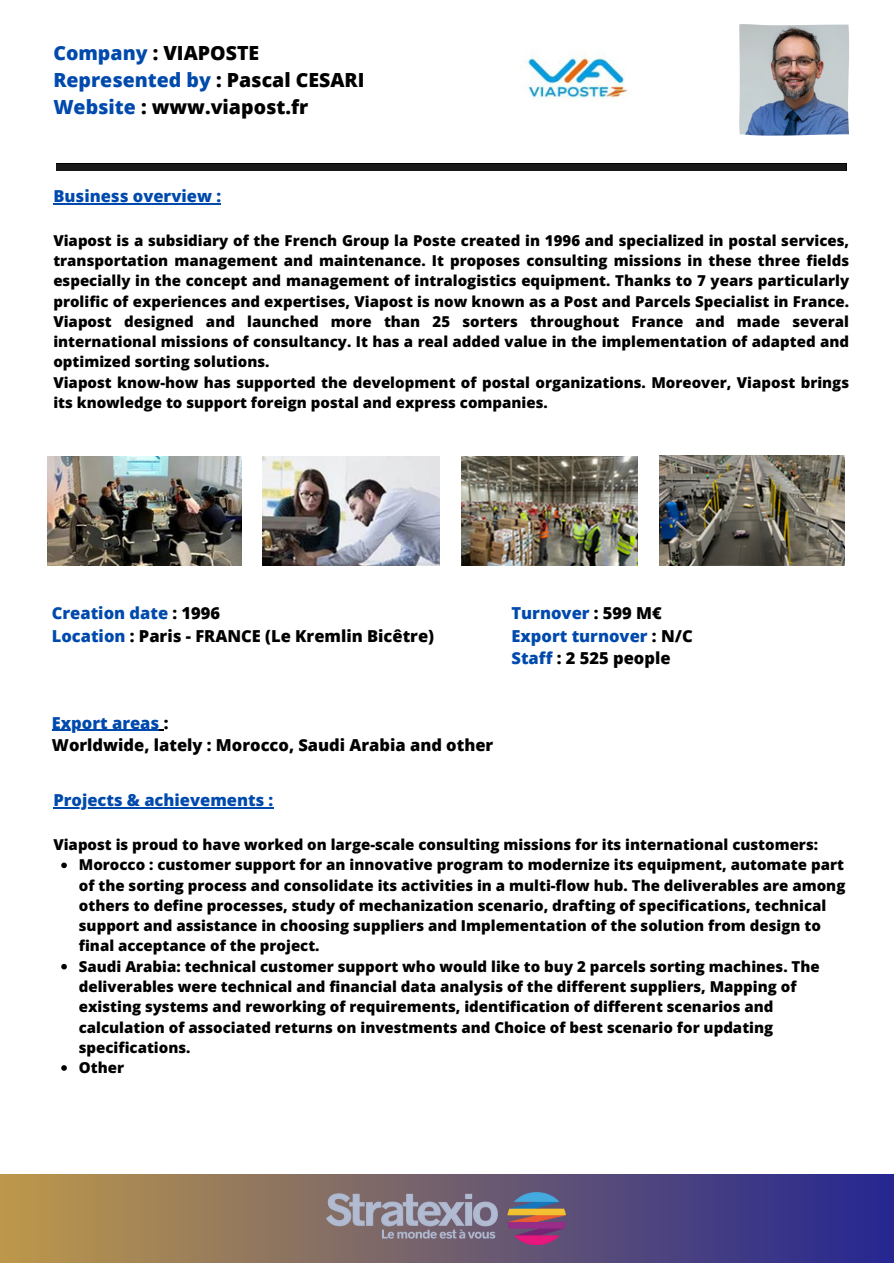
<style>
.page{position:relative;width:894px;height:1264px;background:#fff}
.page>*{position:absolute;margin:0;border:0;box-sizing:border-box;transform-origin:0 0}
.t1{font:800 19.5px/27px "Open Sans";color:#000}
.t2{font:800 16.5px/22.5px "Open Sans";color:#000}
.t3{font:800 16.5px/22.5px "Open Sans";color:#004aad}
.t4{font:800 15px/20.2px "Open Sans";color:#000}
.s1{color:#004aad}
.s2{color:#000}
</style>
<div class="page">
<div style="left:56px;top:164px;width:790px;height:7px;background:#191919"></div>
<hr style="left:53px;top:203px;width:168px;height:1px;background:#004aad">
<hr style="left:52px;top:729px;width:107px;height:1px;background:#004aad">
<hr style="left:53px;top:807px;width:220px;height:1px;background:#004aad">
<svg style="left:61px;top:862px;width:6px;height:6px"></svg>
<svg style="left:61px;top:963px;width:6px;height:6px"></svg>
<svg style="left:61px;top:1065px;width:6px;height:5px"></svg>
<img style="left:739px;top:24px;width:109px;height:112px">
<img style="left:48px;top:456px;width:193px;height:109px">
<img style="left:263px;top:456px;width:176px;height:109px">
<img style="left:461px;top:456px;width:176px;height:109px">
<img style="left:659px;top:456px;width:185px;height:109px">
<img style="left:527px;top:53px;width:101px;height:46px">
<div style="left:0;top:1174px;width:893px;height:88px;background:linear-gradient(to right,#bd984a,#262691)"></div>
<img style="left:327px;top:1192px;width:172px;height:52px">
<img style="left:506px;top:1192px;width:59px;height:52px">
<h1 class="t1" style="left:53px;top:39px;width:312px"><span class="s1">Company</span> : VIAPOSTE<br><span class="s1">Represented by</span> : Pascal CESARI<br><span class="s1">Website</span> : www.viapost.fr</h1>
<p class="t3" style="left:53px;top:184px;width:169px">Business overview :</p>
<p class="t4" style="left:53px;top:230px;width:797px">Viapost is a subsidiary of the French Group la Poste created in 1996 and specialized in postal services, transportation management and maintenance. It proposes consulting missions in these three fields especially in the concept and management of intralogistics equipment. Thanks to 7 years particularly prolific of experiences and expertises, Viapost is now known as a Post and Parcels Specialist in France.<br>Viapost designed and launched more than 25 sorters throughout France and made several international missions of consultancy. It has a real added value in the implementation of adapted and optimized sorting solutions.<br>Viapost know-how has supported the development of postal organizations. Moreover, Viapost brings its knowledge to support foreign postal and express companies.</p>
<p class="t2" style="left:52px;top:601px;width:384px"><span class="s1">Creation date</span> : 1996<br><span class="s1">Location</span> : Paris - FRANCE (Le Kremlin Bicêtre)</p>
<h2 class="t3" style="left:511px;top:601px;width:183px">Turnover <span class="s2">: 599 M€<br></span>Export turnover <span class="s2">: N/C<br></span>Staff <span class="s2">: 2 525 people</span></h2>
<h2 class="t2" style="left:52px;top:711px;width:443px"><span class="s1">Export areas</span> :<br>Worldwide, lately : Morocco, Saudi Arabia and other</h2>
<h2 class="t3" style="left:53px;top:788px;width:221px">Projects &amp; achievements :</h2>
<h2 class="t4" style="left:53px;top:834px;width:766px">Viapost is proud to have worked on large-scale consulting missions for its international customers:</h2>
<h2 class="t4" style="left:79px;top:854px;width:767px">Morocco : customer support for an innovative program to modernize its equipment, automate part of the sorting process and consolidate its activities in a multi-flow hub. The deliverables are among others to define processes, study of mechanization scenario, drafting of specifications, technical support and assistance in choosing suppliers and Implementation of the solution from design to final acceptance of the project.</h2>
<h2 class="t4" style="left:79px;top:955px;width:742px">Saudi Arabia: technical customer support who would like to buy 2 parcels sorting machines. The deliverables were technical and financial data analysis of the different suppliers, Mapping of existing systems and reworking of requirements, identification of different scenarios and calculation of associated returns on investments and Choice of best scenario for updating specifications.</h2>
<h2 class="t4" style="left:79px;top:1057px;width:47px">Other</h2>
</div>
